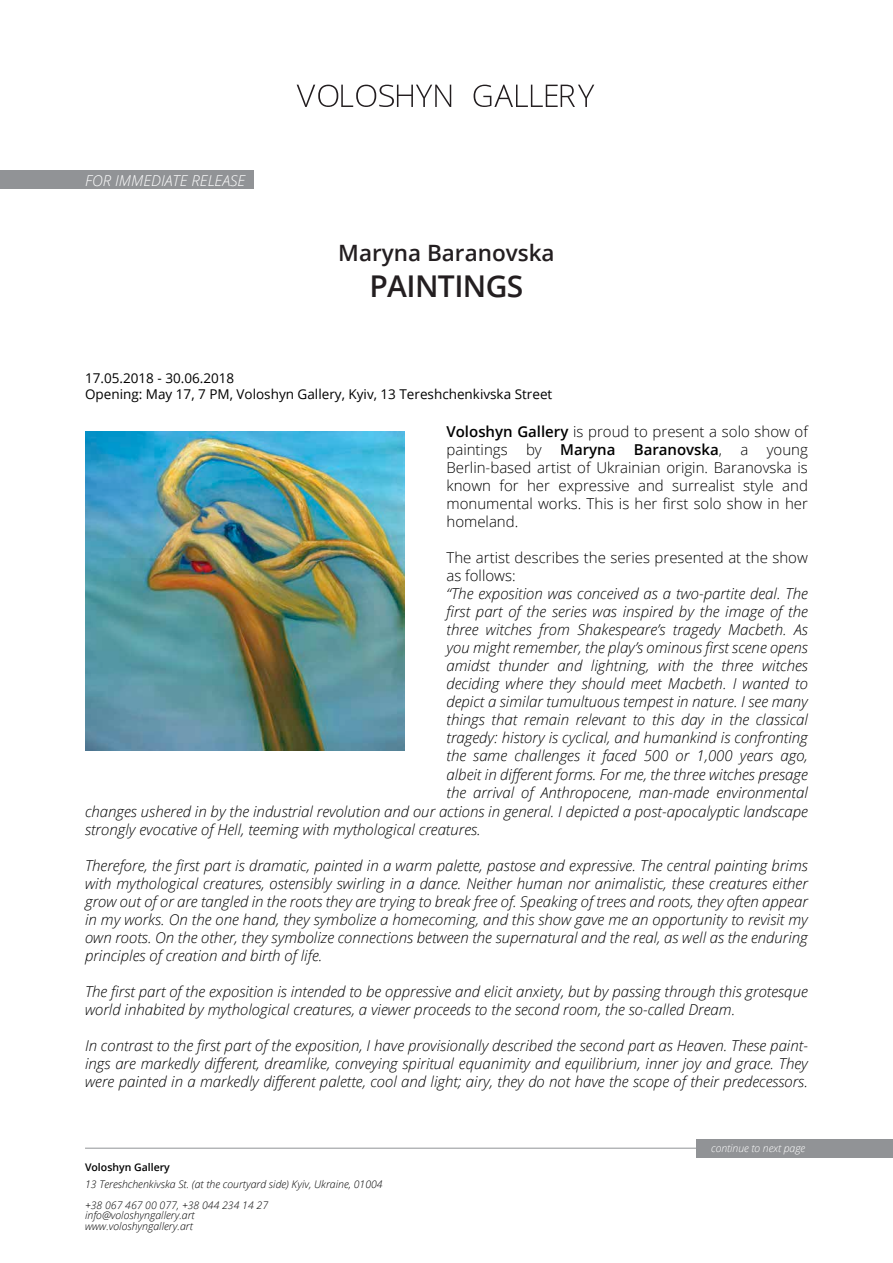
<style>
.page{position:relative;width:893px;height:1263px;background:#fff}
.page>*{position:absolute;margin:0;border:0;box-sizing:border-box;transform-origin:0 0}
.t1{font:600 30px "Open Sans";letter-spacing:-.02em;color:#231e20}
.t2{font:600 22.5px "Open Sans";color:#231e20}
.t3{font:italic 300 15px/18px "Open Sans";color:#010101;text-align:justify}
.t4{font:300 15px/18px "Open Sans";color:#010101;text-align:justify}
.t5{font:italic 300 15px "Open Sans";color:#fff}
.t6{font:13.5px/16.2px "Open Sans";color:#010101}
.t7{font:italic 300 10.5px/21px "Open Sans";color:#010101}
.t8{font:italic 300 10.5px "Open Sans";letter-spacing:-.005em;color:#fff}
.t9{font:600 10.5px "Open Sans";color:#010101}
.s1{font-weight:600}
</style>
<div class="page">
<div style="left:0;top:170px;width:254px;height:19px;background:#919396"></div>
<svg style="left:297px;top:85px;width:154px;height:22px"></svg>
<svg style="left:474px;top:85px;width:120px;height:22px"></svg>
<div style="left:696px;top:1139px;width:197px;height:19px;background:#919396"></div>
<hr style="left:85px;top:1148px;width:611px;height:1px;background:#919396">
<img style="left:85px;top:432px;width:319px;height:319px">
<p class="t5" style="left:85px;top:170px;width:162px">FOR IMMEDIATE RELEASE</p>
<h2 class="t2" style="left:338px;top:237px;width:218px">Maryna Baranovska</h2>
<h1 class="t1" style="left:369px;top:265px;width:156px">PAINTINGS</h1>
<p class="t6" style="left:85px;top:369px;width:469px">17.05.2018 - 30.06.2018<br>Opening: May 17, 7 PM, Voloshyn Gallery, Kyiv, 13 Tereshchenkivska Street</p>
<p class="t4" style="left:446px;top:423px;width:363px"><span class="s1">Voloshyn Gallery</span> is proud to present a solo show of paintings by <span class="s1">Maryna Baranovska</span>, a young Berlin-based artist of Ukrainian origin. Baranovska is known for her expressive and surrealist style and monumental works. This is her first solo show in her homeland.</p>
<p class="t4" style="left:446px;top:549px;width:363px">The artist describes the series presented at the show as follows:</p>
<p class="t3" style="left:446px;top:585px;width:363px">“The exposition was conceived as a two-partite deal. The first part of the series was inspired by the image of the three witches from Shakespeare’s tragedy Macbeth. As you might remember, the play’s ominous first scene opens amidst thunder and lightning, with the three witches deciding where they should meet Macbeth. I wanted to depict a similar tumultuous tempest in nature. I see many things that remain relevant to this day in the classical tragedy: history is cyclical, and humankind is confronting the same challenges it faced 500 or 1,000 years ago, albeit in different forms. For me, the three witches presage the arrival of Anthropocene, man-made environmental</p>
<p class="t3" style="left:85px;top:802px;width:724px">changes ushered in by the industrial revolution and our actions in general. I depicted a post-apocalyptic landscape strongly evocative of Hell, teeming with mythological creatures.</p>
<p class="t3" style="left:85px;top:856px;width:724px">Therefore, the first part is dramatic, painted in a warm palette, pastose and expressive. The central painting brims with mythological creatures, ostensibly swirling in a dance. Neither human nor animalistic, these creatures either grow out of or are tangled in the roots they are trying to break free of. Speaking of trees and roots, they often appear in my works. On the one hand, they symbolize a homecoming, and this show gave me an opportunity to revisit my own roots. On the other, they symbolize connections between the supernatural and the real, as well as the enduring principles of creation and birth of life.</p>
<p class="t3" style="left:85px;top:982px;width:724px">The first part of the exposition is intended to be oppressive and elicit anxiety, but by passing through this grotesque world inhabited by mythological creatures, a viewer proceeds to the second room, the so-called Dream.</p>
<p class="t3" style="left:85px;top:1036px;width:724px">In contrast to the first part of the exposition, I have provisionally described the second part as Heaven. These paint&shy;ings are markedly different, dreamlike, conveying spiritual equanimity and equilibrium, inner joy and grace. They were painted in a markedly different palette, cool and light; airy, they do not have the scope of their predecessors.</p>
<p class="t9" style="left:85px;top:1160px;width:86px">Voloshyn Gallery</p>
<p class="t7" style="left:85px;top:1173px;width:299px">13 Tereshchenkivska St. (at the courtyard side) Kyiv, Ukraine, 01004 +38 067 467 00 077, +38 044 234 14 27</p>
<p class="t7" style="left:85px;top:1210px;width:111px;line-height:10.5px">info@voloshyngallery.art www.voloshyngallery.art</p>
<p class="t8" style="left:711px;top:1140px;width:96px">continue to next page</p>
</div>
